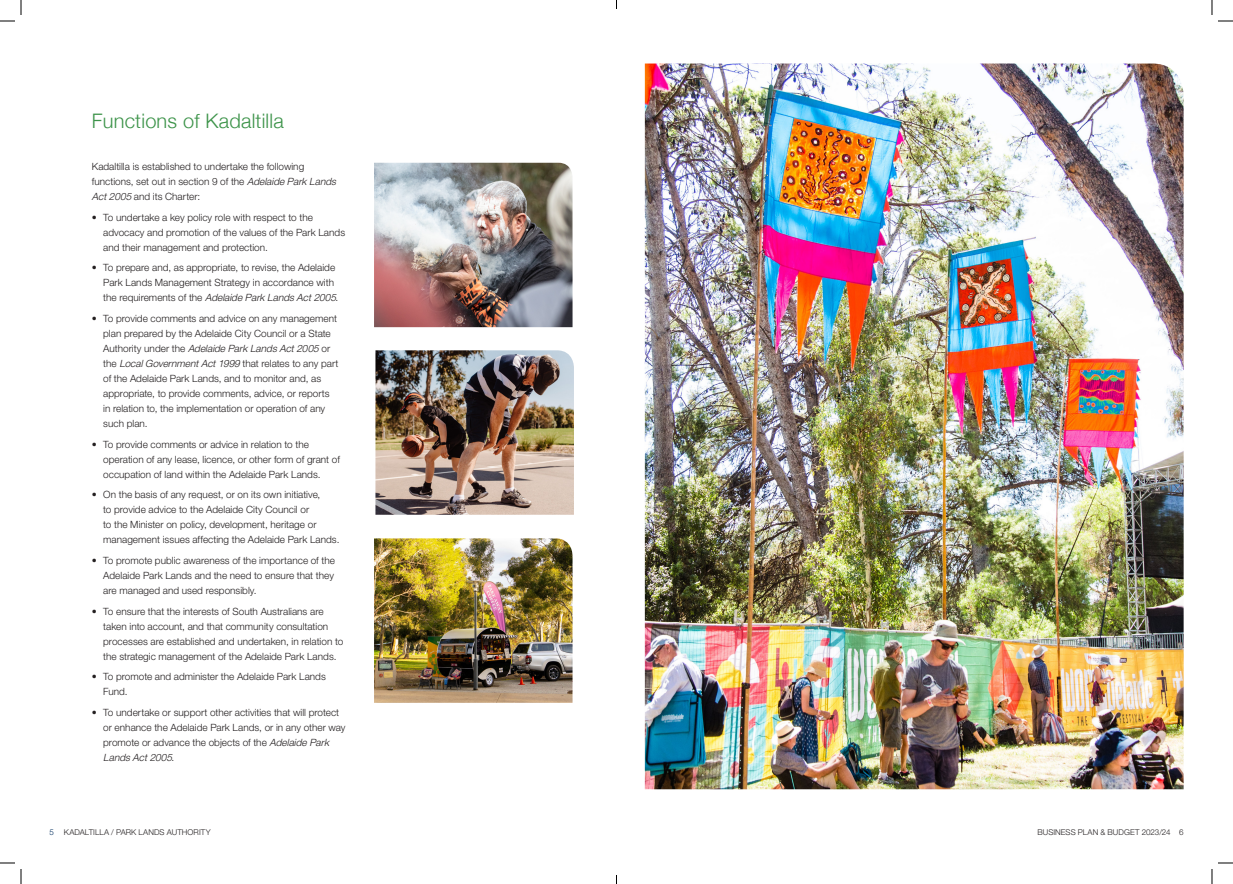
<style>
.page{position:relative;width:1233px;height:884px;background:#fff}
.page>*{position:absolute;margin:0;border:0;box-sizing:border-box;transform-origin:0 0}
.t1{font:300 20px "Helvetica Neue";letter-spacing:.01em;color:#3c9349}
.t2{font:300 10px/15px "Helvetica Neue LT Std";color:#231f20}
.Finacials_Heading{font:300 8px "Helvetica Neue LT Std";letter-spacing:.01em;color:#231f20}
.s1{font-style:italic}
.s2{color:#002e5e}
</style>
<div class="page">
<img style="left:645px;top:64px;width:538px;height:725px">
<img style="left:374px;top:163px;width:198px;height:164px">
<img style="left:375px;top:350px;width:199px;height:165px">
<img style="left:374px;top:538px;width:198px;height:165px">
<svg style="left:1218px;top:20px;width:15px;height:2px"></svg>
<svg style="left:1218px;top:862px;width:15px;height:2px"></svg>
<svg style="left:0;top:0;width:22px;height:22px"></svg>
<svg style="left:0;top:862px;width:22px;height:22px"></svg>
<svg style="left:1211px;top:0;width:1px;height:15px"></svg>
<svg style="left:1211px;top:869px;width:1px;height:15px"></svg>
<p class="t1" style="left:92px;top:105px;width:193px">Functions of Kadaltilla</p>
<p class="t2" style="left:92px;top:159px;width:248px">Kadaltilla is established to undertake the following functions, set out in section 9 of the <span class="s1">Adelaide Park Lands<br>Act2005</span> and its Charter:</p>
<p class="t2" style="left:103px;top:209px;width:243px;text-indent:-11px">• To undertake a key policy role with respect to the advocacy and promotion of the values of the Park Lands and their management and protection.</p>
<p class="t2" style="left:103px;top:260px;width:237px;text-indent:-11px">• To prepare and, as appropriate, to revise, the Adelaide<br>Park Lands Management Strategy in accordance with t h e r e q u i r e m e n t s o f t h e <span class="s1">Adelaide Park Lands Act2005</span>.</p>
<p class="t2" style="left:103px;top:311px;width:237px;text-indent:-11px">• To provide comments and advice on any management plan prepared by the Adelaide City Council or a State A u t h o r i t y u n d e r t h e <span class="s1">Adelaide Park Lands Act2005</span> o r<br>t h e <span class="s1">LocalGovernmentAct1999</span> t h at re l at e s t o a n y p a r t of the Adelaide Park Lands, and to monitor and, as appropriate, to provide comments, advice, or reports in relation to, the implementation or operation of any such plan.</p>
<p class="t2" style="left:103px;top:436px;width:238px;text-indent:-11px">• To provide comments or advice in relation to the operation of any lease, licence, or other form of grant of occupation of land within the Adelaide Park Lands.</p>
<p class="t2" style="left:103px;top:487px;width:238px;text-indent:-11px">• On the basis of any request, or on its own initiative,<br>to provide advice to the Adelaide City Council or<br>to the Minister on policy, development, heritage or management issues affecting the Adelaide Park Lands.</p>
<p class="t2" style="left:103px;top:553px;width:233px;text-align:justify;text-indent:-11px">• To promote public awareness of the importance of the Adelaide Park Lands and the need to ensure that they are managed and used responsibly.</p>
<p class="t2" style="left:103px;top:603px;width:242px;text-indent:-11px">• To ensure that the interests of South Australians are taken into account, and that community consultation processes are established and undertaken, in relation to the strategic management of the Adelaide Park Lands.</p>
<p class="t2" style="left:103px;top:669px;width:224px;text-indent:-11px">• To promote and administer the Adelaide Park Lands<br>Fund.</p>
<p class="t2" style="left:103px;top:705px;width:244px;text-indent:-11px">• To undertake or support other activities that will protect or enhance the Adelaide Park Lands, or in any other way promote or advance the objects of the <span class="s1">Adelaide Park Lands Act2005</span>.</p>
<p class="Finacials_Heading" style="left:49px;top:827px;width:163px"><span class="s2">5</span> KADALTILLA / PARK LANDS AUTHORITY</p>
<p class="Finacials_Heading" style="left:1037px;top:827px;width:148px">BUSINESS PLAN &amp; BUDGET 2023/24 6</p>
</div>
